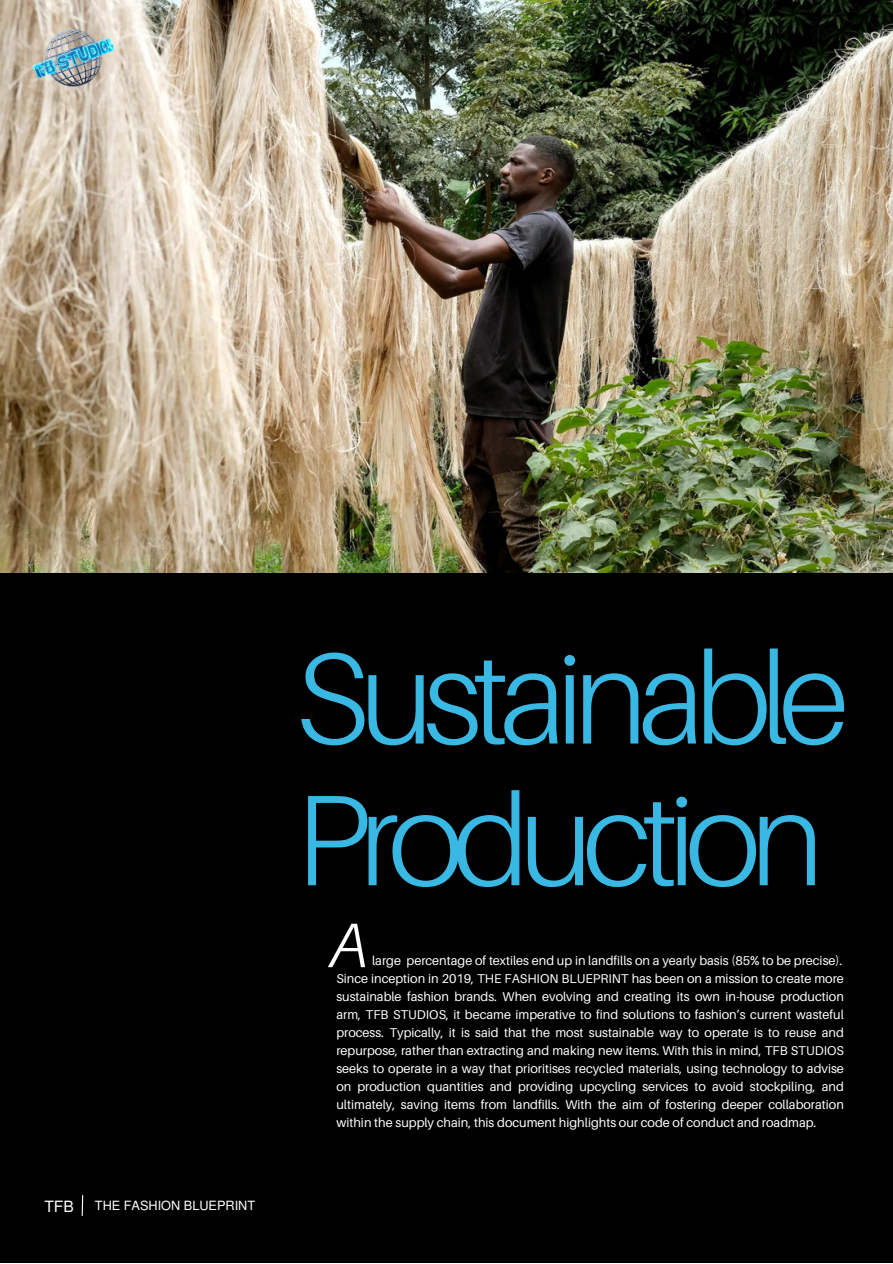
<style>
.page{position:relative;width:893px;height:1264px;background:#fff}
.page>*{position:absolute;margin:0;border:0;box-sizing:border-box;transform-origin:0 0}
.t1{font:300 129.15px/141.6px "Aileron";letter-spacing:-.075em;color:#39b8e3}
.t2{font:italic 300 63px "Aileron";color:#fff}
.t3{font:15.6px "Mukti";color:#fff}
.t4{font:12.75px/18px "Aileron";color:#fff;text-align:justify}
.t5{font:12.75px "Mukti";color:#fff}
</style>
<div class="page">
<div style="left:0;top:0;width:892px;height:1262px;background:#000"></div>
<img style="left:0;top:0;width:892px;height:572px">
<svg style="left:82px;top:1195px;width:1px;height:20px"></svg>
<img style="left:0;top:13px;width:155px;height:91px">
<p class="t3" style="left:44px;top:1195px;width:31px">TFB</p>
<p class="t5" style="left:95px;top:1196px;width:162px">THE FASHION BLUEPRINT</p>
<p class="t1" style="left:295px;top:625px;width:555px">Sustainable<br>Production</p>
<p class="t2" style="left:329px;top:906px;width:42px">A</p>
<p class="t4" style="left:372px;top:951px;width:471px">large percentage of textiles end up in landfills on a yearly basis (85% to be precise).</p>
<p class="t4" style="left:336px;top:969px;width:509px">Since inception in 2019, THE FASHION BLUEPRINT has been on a mission to create more sustainable fashion brands. When evolving and creating its own in-house production arm, TFB STUDIOS, it became imperative to find solutions to fashion’s current wasteful process. Typically, it is said that the most sustainable way to operate is to reuse and repurpose, rather than extracting and making new items. With this in mind, TFB STUDIOS seeks to operate in a way that prioritises recycled materials, using technology to advise on production quantities and providing upcycling services to avoid stockpiling, and ultimately, saving items from landfills. With the aim of fostering deeper collaboration within the supply chain, this document highlights our code of conduct and roadmap.</p>
</div>
